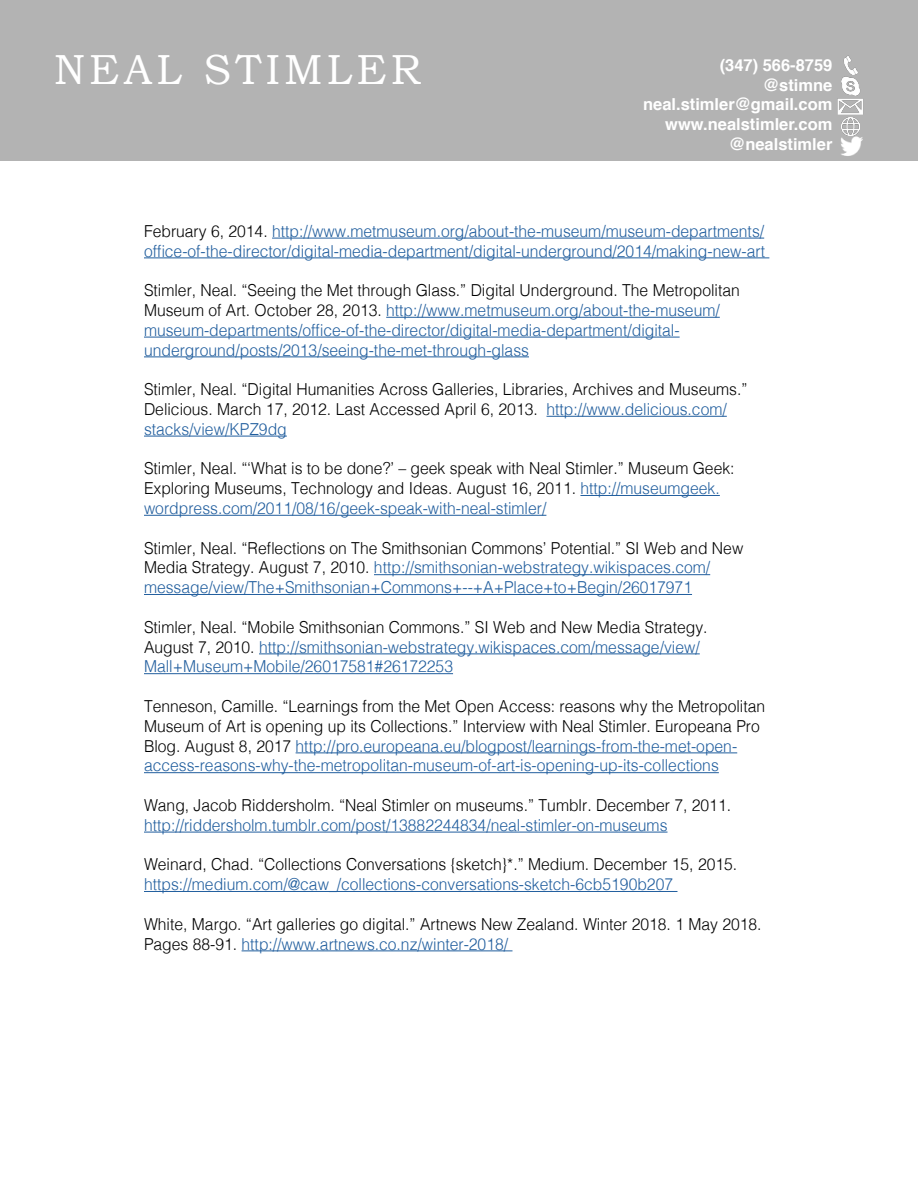
<style>
.page{position:relative;width:918px;height:1188px;background:#fff}
.page>*{position:absolute;margin:0;border:0;box-sizing:border-box;transform-origin:0 0}
.t1{font:42px "Bookman Old Style";letter-spacing:.1em;color:#fff}
.t2{font:300 16.5px/19.8px "Helvetica";color:#215e9e;scale:.95 1}
.t3{font:300 16.5px/19.8px "Helvetica";color:#000;scale:.95 1}
.t4{font:700 16.5px/19.8px "Helvetica";color:#fff;text-align:right}
.s1{color:#000}
.s2{color:#215e9e}
</style>
<div class="page">
<div style="left:0;top:0;width:918px;height:161px;background:#b3b3b3"></div>
<img style="left:837px;top:99px;width:26px;height:16px">
<img style="left:841px;top:76px;width:19px;height:20px">
<img style="left:841px;top:136px;width:21px;height:20px">
<img style="left:843px;top:55px;width:15px;height:20px">
<img style="left:841px;top:117px;width:19px;height:19px">
<hr style="left:272px;top:238px;width:492px;height:1px;background:#215e9e">
<hr style="left:144px;top:257px;width:625px;height:1px;background:#215e9e">
<hr style="left:386px;top:317px;width:334px;height:1px;background:#215e9e">
<hr style="left:144px;top:337px;width:536px;height:1px;background:#215e9e">
<hr style="left:144px;top:356px;width:385px;height:1px;background:#215e9e">
<hr style="left:547px;top:416px;width:180px;height:1px;background:#215e9e">
<hr style="left:144px;top:436px;width:143px;height:1px;background:#215e9e">
<hr style="left:580px;top:495px;width:140px;height:1px;background:#215e9e">
<hr style="left:144px;top:515px;width:402px;height:1px;background:#215e9e">
<hr style="left:374px;top:574px;width:336px;height:1px;background:#215e9e">
<hr style="left:144px;top:594px;width:548px;height:1px;background:#215e9e">
<hr style="left:259px;top:653px;width:441px;height:1px;background:#215e9e">
<hr style="left:144px;top:673px;width:309px;height:1px;background:#215e9e">
<hr style="left:296px;top:752px;width:441px;height:1px;background:#215e9e">
<hr style="left:144px;top:772px;width:575px;height:1px;background:#215e9e">
<hr style="left:144px;top:832px;width:524px;height:1px;background:#215e9e">
<hr style="left:144px;top:891px;width:533px;height:1px;background:#215e9e">
<hr style="left:242px;top:950px;width:271px;height:1px;background:#215e9e">
<h1 class="t1" style="left:54px;top:46px;width:369px">NEAL STIMLER</h1>
<p class="t4" style="left:643px;top:55px;width:191px">(347) 566-8759<br>@stimne neal.stimler@gmail.com www.nealstimler.com @nealstimler</p>
<p class="t2" style="left:144px;top:220px;width:655px"><span class="s1">February 6, 2014.</span> http://www.metmuseum.org/about-the-museum/museum-departments/ office-of-the-director/digital-media-department/digital-underground/2014/making-new-art</p>
<p class="t2" style="left:144px;top:279px;width:629px"><span class="s1">Stimler, Neal. “Seeing the Met through Glass.” Digital Underground. The Metropolitan Museum of Art. October 28, 2013.</span> http://www.metmuseum.org/about-the-museum/ museum-departments/office-of-the-director/digital-media-department/digital&shy;underground/posts/2013/seeing-the-met-through-glass</p>
<p class="t3" style="left:144px;top:378px;width:637px">Stimler, Neal. “Digital Humanities Across Galleries, Libraries, Archives and Museums.”<br>Delicious. March 17, 2012. Last Accessed April 6, 2013. <span class="s2">http://www.delicious.com/ stacks/view/KPZ9dg</span></p>
<p class="t3" style="left:144px;top:458px;width:623px">Stimler, Neal. “‘What is to be done?’ – geek speak with Neal Stimler.” Museum Geek:<br>Exploring Museums, Technology and Ideas. August 16, 2011. <span class="s2">http://museumgeek. wordpress.com/2011/08/16/geek-speak-with-neal-stimler/</span></p>
<p class="t2" style="left:144px;top:537px;width:632px"><span class="s1">Stimler, Neal. “Reflections on The Smithsonian Commons’ Potential.” SI Web and New<br>Media Strategy. August 7, 2010.</span> http://smithsonian-webstrategy.wikispaces.com/ message/view/The+Smithsonian+Commons+--+A+Place+to+Begin/26017971</p>
<p class="t2" style="left:144px;top:616px;width:595px"><span class="s1">Stimler, Neal. “Mobile Smithsonian Commons.” SI Web and New Media Strategy.<br>August 7, 2010.</span> http://smithsonian-webstrategy.wikispaces.com/message/view/<br>Mall+Museum+Mobile/26017581#26172253</p>
<p class="t3" style="left:144px;top:695px;width:655px">Tenneson, Camille. “Learnings from the Met Open Access: reasons why the Metropolitan Museum of Art is opening up its Collections.” Interview with Neal Stimler. Europeana Pro Blog. August 8, 2017 <span class="s2">http://pro.europeana.eu/blogpost/learnings-from-the-met-open&shy;access-reasons-why-the-metropolitan-museum-of-art-is-opening-up-its-collections</span></p>
<p class="t3" style="left:144px;top:794px;width:620px">Wang, Jacob Riddersholm. “Neal Stimler on museums.” Tumblr. December 7, 2011.</p>
<p class="t2" style="left:144px;top:814px;width:553px">http://riddersholm.tumblr.com/post/13882244834/neal-stimler-on-museums</p>
<p class="t3" style="left:144px;top:854px;width:626px">Weinard, Chad. “Collections Conversations {sketch}*.” Medium. December 15, 2015.</p>
<p class="t2" style="left:144px;top:873px;width:558px">https://medium.com/@caw_/collections-conversations-sketch-6cb5190b207</p>
<p class="t3" style="left:144px;top:913px;width:652px">White, Margo. “Art galleries go digital.” Artnews New Zealand. Winter 2018. 1 May 2018.<br>Pages 88-91. <span class="s2">http://www.artnews.co.nz/winter-2018/</span></p>
</div>
